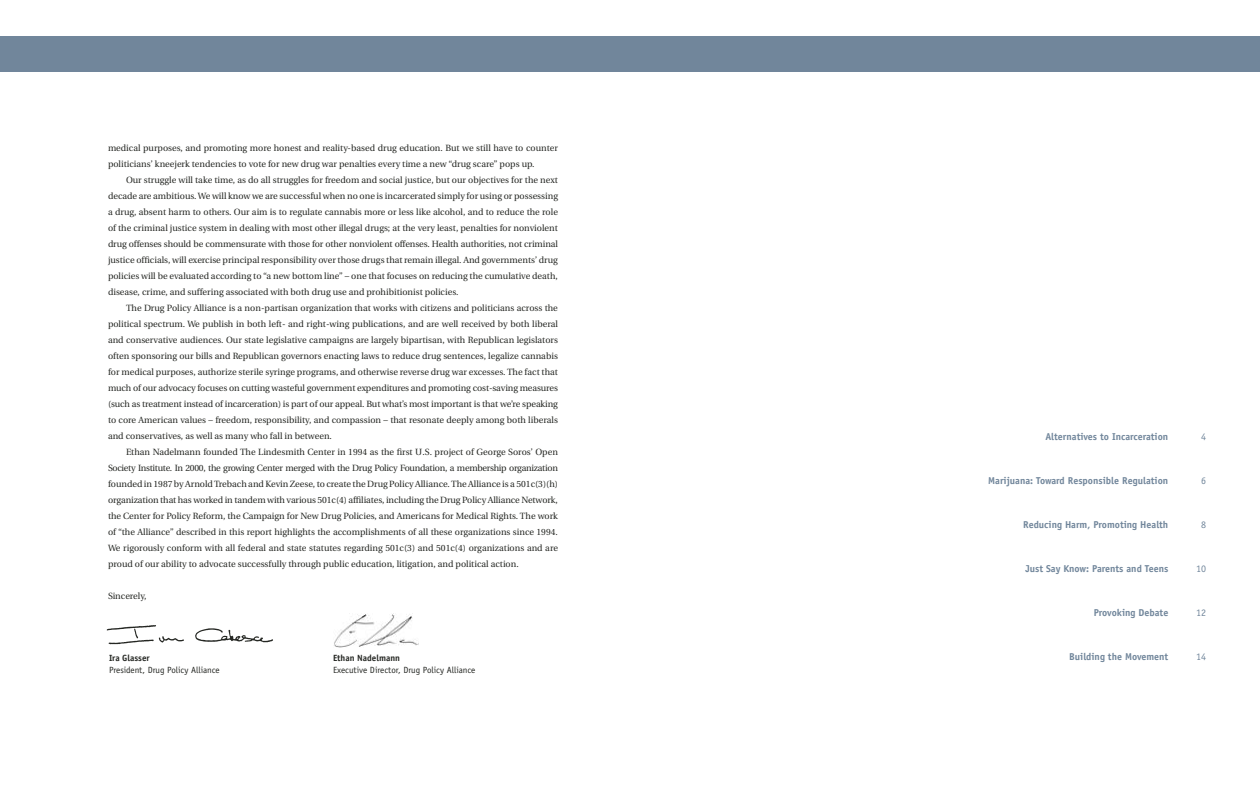
<style>
.page{position:relative;width:1260px;height:810px;background:#fff}
.page>*{position:absolute;margin:0;border:0;box-sizing:border-box;transform-origin:0 0}
.t1{font:700 10px "Officina Sans";color:#71869b}
.t2{font:10px "Officina Sans";color:#71869b}
.t3{font:9px/16px "Utopia";color:#252723;text-align:justify}
.t4{font:9px "Officina Sans";color:#252723}
.t5{font:700 9px "Officina Sans";color:#252723}
</style>
<div class="page">
<div style="left:0;top:36px;width:1260px;height:36px;background:#71869b"></div>
<img style="left:334px;top:614px;width:84px;height:34px">
<img style="left:106px;top:625px;width:167px;height:20px">
<p class="t3" style="left:108px;top:140px;width:451px">medical purposes, and promoting more honest and reality-based drug education. But we still have to counter politicians’ kneejerk tendencies to vote for new drug war penalties every time a new “drug scare” pops up.</p>
<p class="t3" style="left:108px;top:172px;width:452px;text-indent:18px">Our struggle will take time, as do all struggles for freedom and social justice, but our objectives for the next decade are ambitious. We will know we are successful when no one is incarcerated simply for using or possessing a drug, absent harm to others. Our aim is to regulate cannabis more or less like alcohol, and to reduce the role of the criminal justice system in dealing with most other illegal drugs; at the very least, penalties for nonviolent drug offenses should be commensurate with those for other nonviolent offenses. Health authorities, not criminal justice officials, will exercise principal responsibility over those drugs that remain illegal. And governments’ drug policies will be evaluated according to “a new bottom line” – one that focuses on reducing the cumulative death, disease, crime, and suffering associated with both drug use and prohibitionist policies.</p>
<p class="t3" style="left:108px;top:300px;width:452px;text-indent:18px">The Drug Policy Alliance is a non-partisan organization that works with citizens and politicians across the political spectrum. We publish in both left- and right-wing publications, and are well received by both liberal and conservative audiences. Our state legislative campaigns are largely bipartisan, with Republican legislators often sponsoring our bills and Republican governors enacting laws to reduce drug sentences, legalize cannabis for medical purposes, authorize sterile syringe programs, and otherwise reverse drug war excesses. The fact that much of our advocacy focuses on cutting wasteful government expenditures and promoting cost-saving measures (such as treatment instead of incarceration) is part of our appeal. But what’s most important is that we’re speaking to core American values – freedom, responsibility, and compassion – that resonate deeply among both liberals and conservatives, as well as many who fall in between.</p>
<p class="t3" style="left:108px;top:444px;width:452px;text-indent:18px">Ethan Nadelmann founded The Lindesmith Center in 1994 as the first U.S. project of George Soros’ Open Society Institute. In 2000, the growing Center merged with the Drug Policy Foundation, a membership organization founded in 1987 by Arnold Trebach and Kevin Zeese, to create the Drug Policy Alliance. The Alliance is a 501c(3)(h) organization that has worked in tandem with various 501c(4) affiliates, including the Drug Policy Alliance Network, the Center for Policy Reform, the Campaign for New Drug Policies, and Americans for Medical Rights. The work of “the Alliance” described in this report highlights the accomplishments of all these organizations since 1994.<br>We rigorously conform with all federal and state statutes regarding 501c(3) and 501c(4) organizations and are proud of our ability to advocate successfully through public education, litigation, and political action.</p>
<p class="t3" style="left:108px;top:588px;width:40px">Sincerely,</p>
<p class="t5" style="left:109px;top:652px;width:42px">Ira Glasser</p>
<p class="t4" style="left:109px;top:665px;width:112px">President, Drug Policy Alliance</p>
<p class="t5" style="left:333px;top:652px;width:69px">Ethan Nadelmann</p>
<p class="t4" style="left:333px;top:665px;width:144px">Executive Director, Drug Policy Alliance</p>
<p class="t1" style="left:1045px;top:430px;width:124px">Alternatives to Incarceration</p>
<p class="t1" style="left:988px;top:474px;width:182px">Marijuana: Toward Responsible Regulation</p>
<p class="t1" style="left:1023px;top:518px;width:147px">Reducing Harm, Promoting Health</p>
<p class="t1" style="left:1025px;top:562px;width:144px">Just Say Know: Parents and Teens</p>
<p class="t1" style="left:1094px;top:606px;width:76px">Provoking Debate</p>
<p class="t1" style="left:1069px;top:650px;width:101px">Building the Movement</p>
<p class="t2" style="left:1201px;top:430px;width:6px">4</p>
<p class="t2" style="left:1201px;top:474px;width:6px">6</p>
<p class="t2" style="left:1201px;top:518px;width:6px">8</p>
<p class="t2" style="left:1196px;top:562px;width:11px">10</p>
<p class="t2" style="left:1196px;top:606px;width:11px">12</p>
<p class="t2" style="left:1196px;top:650px;width:11px">14</p>
</div>
